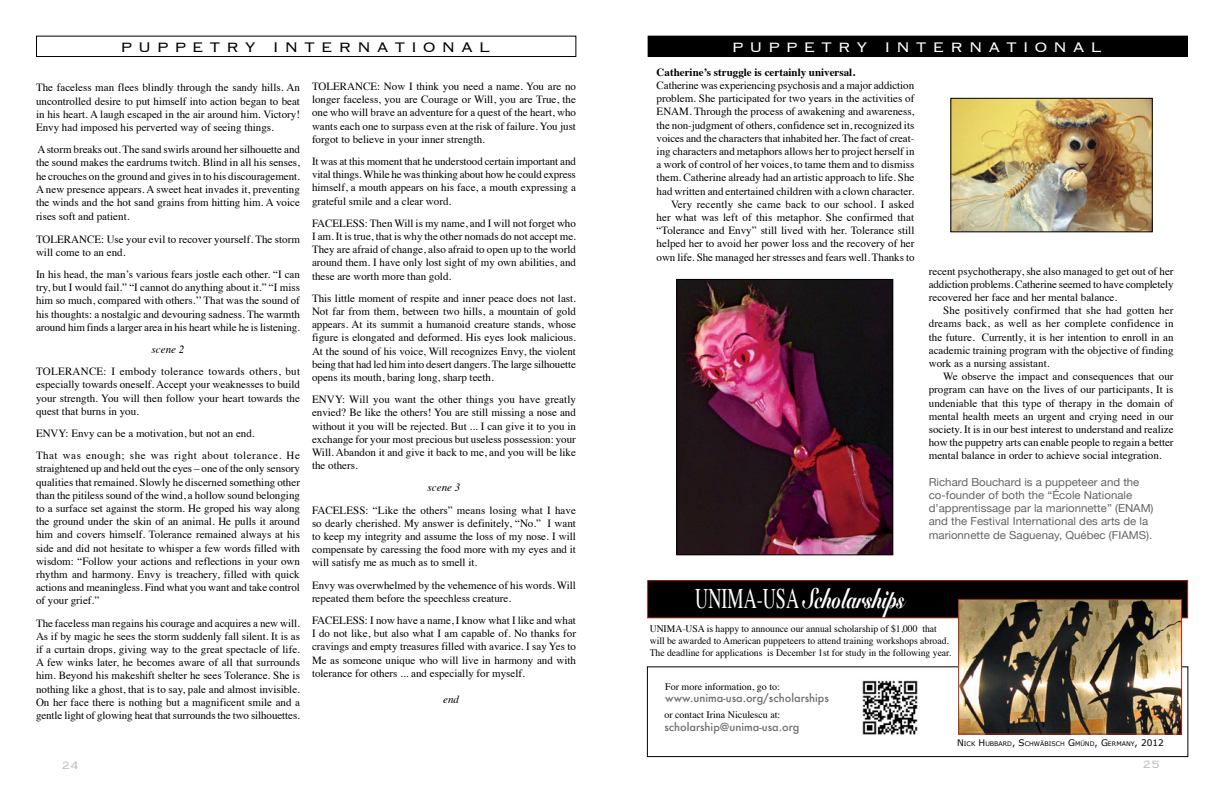
<style>
.page{position:relative;width:1224px;height:792px;background:#fff}
.page>*{position:absolute;margin:0;border:0;box-sizing:border-box;transform-origin:0 0}
.t1{font:900 28.3px "Snell Roundhand";color:#fff;scale:.64 1}
.t2{font:300 18px "Copperplate";color:#000}
.t3{font:300 18px "Copperplate";color:#fff}
.t4{font:300 14px "Copperplate";color:#bcbec0}
.t5{font:11px/13.2px "Times";color:#000;text-align:justify}
.t6{font:11px/13.2px "Helvetica Neue";color:#636466;scale:1.04 1}
.t7{font:11px/22.2px "Times";letter-spacing:.045em;color:#000}
.t8{font:700 11px "Times";color:#000}
.t9{font:italic 11px "Times";color:#000}
.t10{font:500 10.9px "Futura";color:#6d6e71}
.t11{font:10px "Times";color:#000}
.t12{font:9.9px/11.9px "Times";color:#000}
.t13{font:6.3px "Verdana";color:#000}
.s1{font-family:"Times";font-weight:400}
.s2{font-size:9px}
</style>
<div class="page">
<div style="left:648px;top:36px;width:540px;height:21px;background:#000"></div>
<div style="left:36px;top:36px;width:540px;height:21px;border:1px solid #000"></div>
<img style="left:678px;top:281px;width:213px;height:272px">
<div style="left:676px;top:279px;width:217px;height:276px;border:1px solid #000101"></div>
<img style="left:952px;top:100px;width:199px;height:130px">
<div style="left:950px;top:98px;width:203px;height:134px;border:1px solid #000"></div>
<img style="left:862px;top:680px;width:56px;height:55px">
<div style="left:648px;top:581px;width:540px;height:37px;background:#000"></div>
<div style="left:647px;top:580px;width:541px;height:38px;border:1px solid #a82713"></div>
<div style="left:647px;top:667px;width:541px;height:90px;border:1px solid #000"></div>
<img style="left:960px;top:601px;width:220px;height:131px">
<div style="left:958px;top:599px;width:224px;height:135px;border:1px solid #a82713"></div>
<h2 class="t2" style="left:120px;top:35px;width:371px">P U P P E T R Y I N T E R N A T I O N A L</h2>
<h2 class="t3" style="left:732px;top:35px;width:371px">P U P P E T R Y I N T E R N A T I O N A L</h2>
<p class="t5" style="left:36px;top:80px;width:266px">The faceless man flees blindly through the sandy hills. An uncontrolled desire to put himself into action began to beat in his heart. A laugh escaped in the air around him. Victory!<br>Envy had imposed his perverted way of seeing things.</p>
<p class="t5" style="left:36px;top:142px;width:266px">A storm breaks out. The sand swirls around her silhouette and the sound makes the eardrums twitch. Blind in all his senses, he crouches on the ground and gives in to his discouragement.<br>A new presence appears. A sweet heat invades it, preventing the winds and the hot sand grains from hitting him. A voice</p>
<p class="t5" style="left:36px;top:205px;width:266px;line-height:22.2px">rises soft and patient.<br>TOLERANCE: Use your evil to recover yourself. The storm</p>
<p class="t5" style="left:36px;top:240px;width:265px;line-height:22.2px">will come to an end.<br>In his head, the man’s various fears jostle each other. “I can</p>
<p class="t5" style="left:36px;top:280px;width:265px">try, but I would fail.” “I cannot do anything about it.” “I miss him so much, compared with others.’’ That was the sound of his thoughts: a nostalgic and devouring sadness. The warmth around him finds a larger area in his heart while he is listening.</p>
<p class="t9" style="left:152px;top:340px;width:34px">scene 2</p>
<p class="t5" style="left:36px;top:364px;width:266px">TOLERANCE: I embody tolerance towards others, but especially towards oneself. Accept your weaknesses to build your strength. You will then follow your heart towards the quest that burns in you.</p>
<p class="t7" style="left:36px;top:421px;width:265px">ENVY: Envy can be a motivation, but not an end.<br>That was enough; she was right about tolerance. He</p>
<p class="t5" style="left:36px;top:461px;width:266px">straightened up and held out the eyes – one of the only sensory qualities that remained. Slowly he discerned something other than the pitiless sound of the wind, a hollow sound belonging to a surface set against the storm. He groped his way along the ground under the skin of an animal. He pulls it around him and covers himself. Tolerance remained always at his side and did not hesitate to whisper a few words filled with wisdom: “Follow your actions and reflections in your own rhythm and harmony. Envy is treachery, filled with quick actions and meaningless. Find what you want and take control of your grief.”</p>
<p class="t5" style="left:36px;top:615px;width:266px">The faceless man regains his courage and acquires a new will.<br>As if by magic he sees the storm suddenly fall silent. It is as if a curtain drops, giving way to the great spectacle of life.<br>A few winks later, he becomes aware of all that surrounds him. Beyond his makeshift shelter he sees Tolerance. She is nothing like a ghost, that is to say, pale and almost invisible.<br>On her face there is nothing but a magnificent smile and a gentle light of glowing heat that surrounds the two silhouettes.</p>
<p class="t8" style="left:657px;top:62px;width:200px">Catherine’s struggle is certainly universal.</p>
<p class="t5" style="left:657px;top:78px;width:259px;text-align:right">Catherine was experiencing psychosis and a major addiction problem. She participated for two years in the activities of ENAM. Through the process of awakening and awareness, the non-judgment of others, confidence set in, recognized its voices and the characters that inhabited her. The fact of creat&shy;ing characters and metaphors allows her to project herself in a work of control of her voices, to tame them and to dismiss them. Catherine already had an artistic approach to life. She had written and entertained children with a clown character.<br>Very recently she came back to our school. I asked her what was left of this metaphor. She confirmed that “Tolerance and Envy” still lived with her. Tolerance still helped her to avoid her power loss and the recovery of her own life. She managed her stresses and fears well. Thanks to</p>
<p class="t5" style="left:312px;top:79px;width:266px">TOLERANCE: Now I think you need a name. You are no longer faceless, you are Courage or Will, you are True, the one who will brave an adventure for a quest of the heart, who wants each one to surpass even at the risk of failure. You just forgot to believe in your inner strength.</p>
<p class="t5" style="left:312px;top:154px;width:266px">It was at this moment that he understood certain important and vital things. While he was thinking about how he could express himself, a mouth appears on his face, a mouth expressing a grateful smile and a clear word.</p>
<p class="t5" style="left:312px;top:216px;width:266px">FACELESS: Then Will is my name, and I will not forget who I am. It is true, that is why the other nomads do not accept me.<br>They are afraid of change, also afraid to open up to the world around them. I have only lost sight of my own abilities, and these are worth more than gold.</p>
<p class="t5" style="left:312px;top:291px;width:266px">This little moment of respite and inner peace does not last.<br>Not far from them, between two hills, a mountain of gold appears. At its summit a humanoid creature stands, whose figure is elongated and deformed. His eyes look malicious.<br>At the sound of his voice, Will recognizes Envy, the violent being that had led him into desert dangers. The large silhouette opens its mouth, baring long, sharp teeth.</p>
<p class="t5" style="left:312px;top:392px;width:266px">ENVY: Will you want the other things you have greatly envied? Be like the others! You are still missing a nose and without it you will be rejected. But ... I can give it to you in exchange for your most precious but useless possession: your Will. Abandon it and give it back to me, and you will be like the others.</p>
<p class="t9" style="left:428px;top:478px;width:34px">scene 3</p>
<p class="t5" style="left:312px;top:502px;width:266px">FACELESS: “Like the others” means losing what I have so dearly cherished. My answer is definitely, “No.” I want to keep my integrity and assume the loss of my nose. I will compensate by caressing the food more with my eyes and it will satisfy me as much as to smell it.</p>
<p class="t5" style="left:312px;top:577px;width:265px">Envy was overwhelmed by the vehemence of his words. Will repeated them before the speechless creature.</p>
<p class="t5" style="left:312px;top:613px;width:266px">FACELESS: I now have a name, I know what I like and what I do not like, but also what I am capable of. No thanks for cravings and empty treasures filled with avarice. I say Yes to Me as someone unique who will live in harmony and with tolerance for others ... and especially for myself.</p>
<p class="t9" style="left:443px;top:690px;width:17px">end</p>
<p class="t5" style="left:929px;top:263px;width:246px">recent psychotherapy, she also managed to get out of her addiction problems. Catherine seemed to have completely recovered her face and her mental balance.</p>
<p class="t5" style="left:929px;top:303px;width:246px;text-indent:14px">She positively confirmed that she had gotten her dreams back, as well as her complete confidence in the future. Currently, it is her intention to enroll in an academic training program with the objective of finding work as a nursing assistant.</p>
<p class="t5" style="left:929px;top:369px;width:246px;text-indent:14px">We observe the impact and consequences that our program can have on the lives of our participants, It is undeniable that this type of therapy in the domain of mental health meets an urgent and crying need in our society. It is in our best interest to understand and realize how the puppetry arts can enable people to regain a better mental balance in order to achieve social integration.</p>
<p class="t6" style="left:929px;top:476px;width:218px">Richard Bouchard is a puppeteer and the co-founder of both the “École Nationale d’apprentissage par la marionnette” (ENAM) and the Festival International des arts de la marionnette de Saguenay, Québec (FIAMS).</p>
<h1 class="t1" style="left:695px;top:582px;width:328px"><span class="s1">UNIMA-USA</span>Scholarships</h1>
<p class="t12" style="left:650px;top:622px;width:303px">UNIMA-USA is happy to announce our annual scholarship of $1,000 that will be awarded to American puppeteers to attend training workshops abroad.<br>The deadline for applications is December 1st for study in the following year.</p>
<p class="t11" style="left:665px;top:677px;width:116px">For more information, go to:</p>
<p class="t10" style="left:665px;top:691px;width:165px">www.unima-usa.org/scholarships</p>
<p class="t11" style="left:664px;top:706px;width:118px">or contact Irina Niculescu at:</p>
<p class="t10" style="left:664px;top:719px;width:137px">scholarship@unima-usa.org</p>
<p class="t13" style="left:957px;top:740px;width:38px"><span class="s2">N</span>ICK <span class="s2">H</span>UBBA</p>
<p class="t13" style="left:1003px;top:740px;width:163px">RD<span class="s2">, S</span>CHWÄBISCH <span class="s2">G</span> M ÜND<span class="s2">, G</span> ERMANY<span class="s2">, 2012</span></p>
<p class="t4" style="left:62px;top:756px;width:19px">24</p>
<p class="t4" style="left:1143px;top:755px;width:19px">25</p>
</div>
